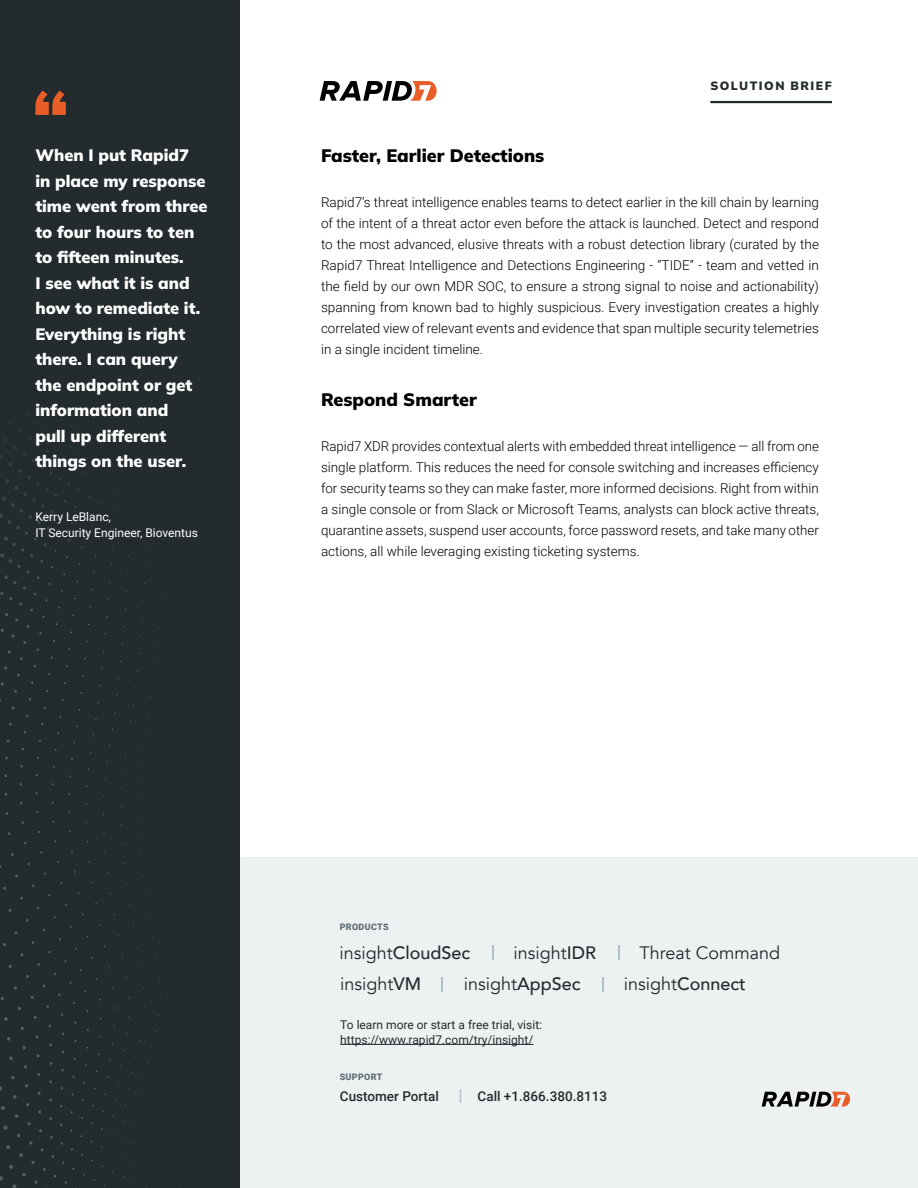
<style>
.page{position:relative;width:918px;height:1188px;background:#fff}
.page>*{position:absolute;margin:0;border:0;box-sizing:border-box;transform-origin:0 0}
.t1{font:18px "Avenir";color:#242b2e}
.t2{font:900 18px "Mulish";color:#000}
.t3{font:500 18px "Avenir";color:#242b2e}
.t4{font:900 16.5px/25.5px "Mulish";color:#fff}
.t5{font:300 13.5px/21px "Roboto";color:#000;text-align:justify}
.t6{font:500 13.5px "Roboto";color:#242b2e}
.t7{font:12px/15px "Roboto";color:#242b2e}
.t8{font:12px/16.5px "Roboto";color:#fff}
.t9{font:900 12px "Mulish";letter-spacing:.125em;color:#242b2e}
.t10{font:900 9px "Roboto";letter-spacing:.035em;color:#5d6d75}
.s1{font-weight:400}
.s2{font-weight:500}
.s3{font-size:16.5px;color:#b1c1c9}
</style>
<div class="page">
<div style="left:0;top:0;width:240px;height:1188px;background:#242b2e"></div>
<svg style="left:4px;top:1017px;width:4px;height:4px"></svg>
<svg style="left:7px;top:1037px;width:4px;height:4px"></svg>
<svg style="left:9px;top:1056px;width:4px;height:4px"></svg>
<svg style="left:11px;top:1076px;width:4px;height:3px"></svg>
<svg style="left:1px;top:1106px;width:4px;height:4px"></svg>
<svg style="left:3px;top:1126px;width:4px;height:4px"></svg>
<svg style="left:6px;top:1145px;width:4px;height:4px"></svg>
<svg style="left:19px;top:1153px;width:4px;height:4px"></svg>
<svg style="left:9px;top:1165px;width:4px;height:4px"></svg>
<svg style="left:0;top:1176px;width:3px;height:5px"></svg>
<svg style="left:22px;top:1173px;width:4px;height:4px"></svg>
<svg style="left:12px;top:1185px;width:4px;height:3px"></svg>
<div style="left:240px;top:858px;width:678px;height:330px;background:#edf1f2"></div>
<svg style="left:35px;top:90px;width:31px;height:25px"></svg>
<svg style="left:492px;top:946px;width:2px;height:14px"></svg>
<svg style="left:618px;top:946px;width:1px;height:14px"></svg>
<svg style="left:441px;top:977px;width:2px;height:15px"></svg>
<svg style="left:602px;top:977px;width:2px;height:15px"></svg>
<hr style="left:340px;top:1044px;width:193px;height:1px;background:#242b2e">
<svg style="left:320px;top:81px;width:117px;height:20px"></svg>
<hr style="left:710px;top:101px;width:122px;height:2px;background:#242b2e">
<svg style="left:762px;top:1092px;width:88px;height:15px"></svg>
<p class="t4" style="left:35px;top:142px;width:174px">When I put Rapid7 in place my response time went from three to four hours to ten to fifteen minutes.<br>I see what it is and how to remediate it.<br>Everything is right there. I can query the endpoint or get information and<br>pull up different things on the user.</p>
<p class="t8" style="left:35px;top:508px;width:164px">Kerry LeBlanc,<br>IT Security Engineer, Bioventus</p>
<p class="t9" style="left:710px;top:78px;width:123px">SOLUTION BRIEF</p>
<h1 class="t2" style="left:321px;top:143px;width:225px">Faster, Earlier Detections</h1>
<p class="t5" style="left:321px;top:191px;width:499px">Rapid7’s threat intelligence enables teams to detect earlier in the kill chain by learning of the intent of a threat actor even before the attack is launched. Detect and respond to the most advanced, elusive threats with a robust detection library (curated by the Rapid7 Threat Intelligence and Detections Engineering - “TIDE” - team and vetted in the field by our own MDR SOC, to ensure a strong signal to noise and actionability) spanning from known bad to highly suspicious. Every investigation creates a highly correlated view of relevant events and evidence that span multiple security telemetries in a single incident timeline.</p>
<h1 class="t2" style="left:321px;top:388px;width:157px">Respond Smarter</h1>
<p class="t5" style="left:321px;top:435px;width:500px">Rapid7 XDR provides contextual alerts with embedded threat intelligence — all from one single platform. This reduces the need for console switching and increases efficiency for security teams so they can make faster, more informed decisions. Right from within a single console or from Slack or Microsoft Teams, analysts can block active threats, quarantine assets, suspend user accounts, force password resets, and take many other actions, all while leveraging existing ticketing systems.</p>
<p class="t10" style="left:340px;top:920px;width:50px">PRODUCTS</p>
<h1 class="t3" style="left:340px;top:937px;width:132px"><span class="s1">insight</span>CloudSec</h1>
<h1 class="t1" style="left:514px;top:942px;width:84px">insight<span class="s2">IDR</span></h1>
<h1 class="t1" style="left:639px;top:942px;width:142px">Threat Command</h1>
<h1 class="t1" style="left:340px;top:974px;width:82px">insight<span class="s2">VM</span></h1>
<h1 class="t1" style="left:464px;top:974px;width:118px">insight<span class="s2">AppSec</span></h1>
<h1 class="t1" style="left:624px;top:974px;width:124px">insight<span class="s2">Connect</span></h1>
<p class="t7" style="left:340px;top:1016px;width:203px">To learn more or start a free trial, visit: https://www.rapid7.com/try/insight/</p>
<p class="t10" style="left:340px;top:1071px;width:44px">SUPPORT</p>
<p class="t6" style="left:340px;top:1087px;width:269px">Customer Portal <span class="s3">|</span> Call +1.866.380.8113</p>
</div>
